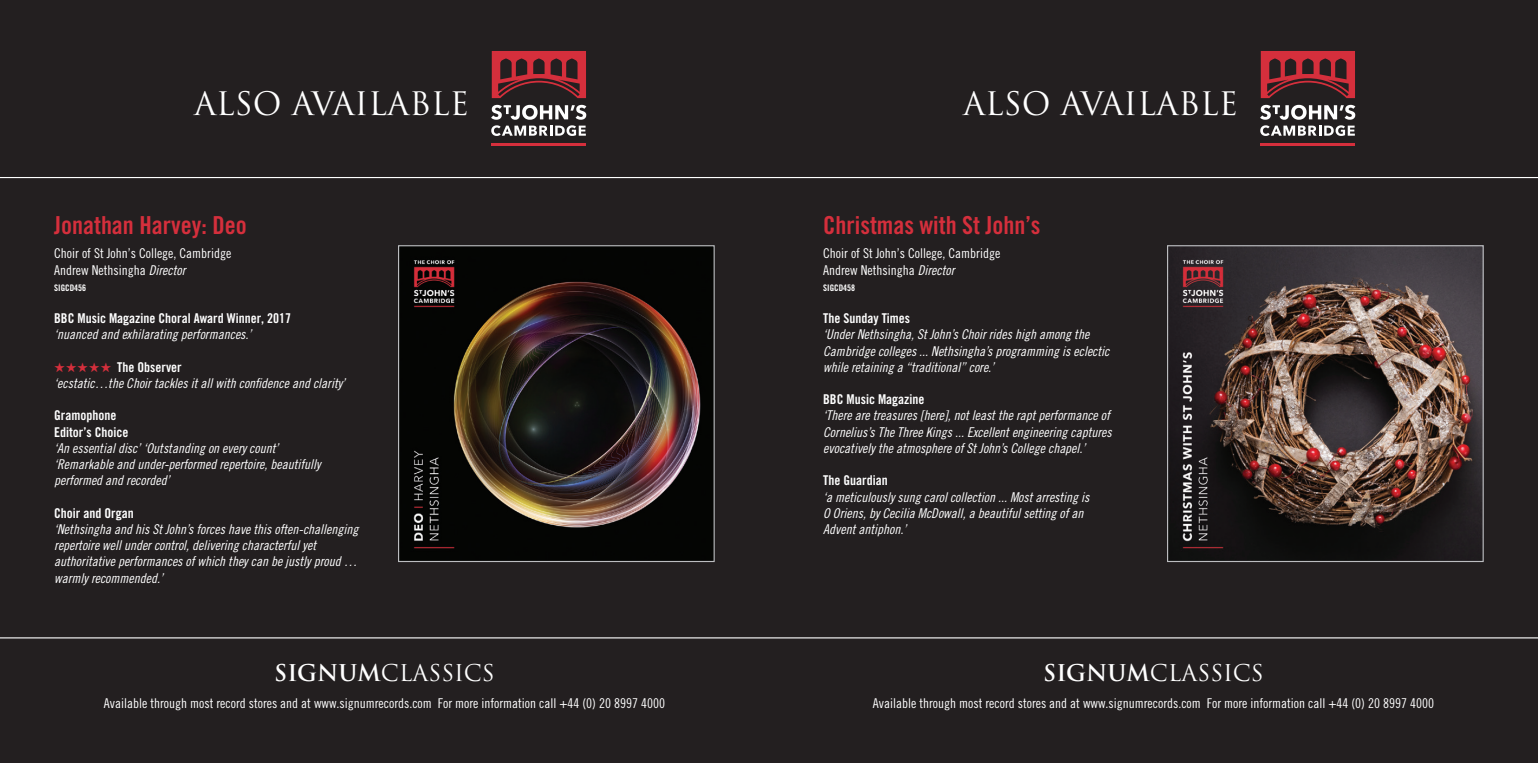
<style>
.page{position:relative;width:1538px;height:763px;background:#fff}
.page>*{position:absolute;margin:0;border:0;box-sizing:border-box;transform-origin:0 0}
.t1{font:31.5px "Trajan";color:#fff}
.t2{font:24.75px "Trade Gothic Bold Cond Twenty";color:#d52f3c}
.t3{font:22.5px "Trajan";color:#fff}
.t4{font:13.5px/16.2px "Trade Gothic Cond Eighteen Obl";color:#fff}
.t5{font:13.5px/16.2px "Trade Gothic Cond Eighteen";color:#fff}
.t6{font:13.5px/16.2px "Trade Gothic Bold Cond Twenty";color:#fff}
.t7{font:9px "Trade Gothic Bold Cond Twenty";color:#fff}
.s1{font-family:"Trade Gothic Cond Eighteen Obl"}
.s2{color:#d52f3c}
.s3{font-weight:700}
</style>
<div class="page">
<div style="left:0;top:0;width:1537px;height:762px;background:#231f20"></div>
<img style="left:400px;top:247px;width:312px;height:312px">
<div style="left:398px;top:245px;width:316px;height:316px;border:1px solid #bcbdc0"></div>
<img style="left:1168px;top:247px;width:313px;height:312px">
<div style="left:1166px;top:245px;width:317px;height:316px;border:1px solid #bcbdc0"></div>
<svg style="left:491px;top:51px;width:95px;height:47px"></svg>
<hr style="left:491px;top:143px;width:95px;height:2px;background:#d52f3c">
<svg style="left:491px;top:105px;width:95px;height:31px"></svg>
<svg style="left:1260px;top:51px;width:94px;height:47px"></svg>
<hr style="left:1260px;top:143px;width:94px;height:2px;background:#d52f3c">
<svg style="left:1260px;top:105px;width:95px;height:31px"></svg>
<hr style="left:0;top:177px;width:1537px;height:1px;background:#fff">
<hr style="left:0;top:637px;width:1537px;height:1px;background:#fff">
<h1 class="t1" style="left:194px;top:84px;width:276px">ALSO AVAILABLE</h1>
<h1 class="t1" style="left:962px;top:84px;width:276px">ALSO AVAILABLE</h1>
<h2 class="t2" style="left:54px;top:209px;width:194px">Jonathan Harvey: Deo</h2>
<p class="t5" style="left:54px;top:245px;width:178px">Choir of St John’s College, Cambridge<br>Andrew Nethsingha <span class="s1">Director</span></p>
<p class="t7" style="left:54px;top:282px;width:33px">SIGCD456</p>
<p class="t6" style="left:54px;top:310px;width:238px">BBC Music Magazine Choral Award Winner, 2017</p>
<p class="t4" style="left:54px;top:326px;width:199px">‘nuanced and exhilarating performances.’</p>
<p class="t6" style="left:54px;top:358px;width:129px"><span class="s2">★</span> <span class="s2">★</span> <span class="s2">★</span> <span class="s2">★</span> <span class="s2">★</span> The Observer</p>
<p class="t4" style="left:54px;top:375px;width:292px">‘ecstatic…the Choir tackles it all with confidence and clarity’</p>
<p class="t6" style="left:54px;top:407px;width:76px">Gramophone<br>Editor’s Choice</p>
<p class="t4" style="left:54px;top:439px;width:268px">‘An essential disc’ ‘Outstanding on every count’ ‘Remarkable and under-performed repertoire, beautifully performed and recorded’</p>
<p class="t6" style="left:54px;top:504px;width:81px">Choir and Organ</p>
<p class="t4" style="left:54px;top:520px;width:306px">‘Nethsingha and his St John’s forces have this often-challenging repertoire well under control, delivering characterful yet authoritative performances of which they can be justly proud … warmly recommended.’</p>
<h2 class="t2" style="left:823px;top:209px;width:219px">Christmas with St John’s</h2>
<p class="t5" style="left:823px;top:245px;width:178px">Choir of St John’s College, Cambridge<br>Andrew Nethsingha <span class="s1">Director</span></p>
<p class="t7" style="left:823px;top:282px;width:33px">SIGCD458</p>
<p class="t6" style="left:823px;top:310px;width:88px">The Sunday Times</p>
<p class="t4" style="left:823px;top:326px;width:288px">‘Under Nethsingha, St John’s Choir rides high among the<br>Cambridge colleges ... Nethsingha’s programming is eclectic while retaining a “traditional” core.’</p>
<p class="t6" style="left:823px;top:391px;width:103px">BBC Music Magazine</p>
<p class="t4" style="left:823px;top:407px;width:290px">‘There are treasures [here], not least the rapt performance of<br>Cornelius’s The Three Kings ... Excellent engineering captures evocatively the atmosphere of St John’s College chapel.’</p>
<p class="t6" style="left:823px;top:472px;width:66px">The Guardian</p>
<p class="t4" style="left:823px;top:488px;width:268px">‘a meticulously sung carol collection ... Most arresting is<br>O Oriens, by Cecilia McDowall, a beautiful setting of an<br>Advent antiphon.’</p>
<h3 class="t3" style="left:274px;top:659px;width:222px"><span class="s3">SIGNUM</span>CLASSICS</h3>
<h3 class="t3" style="left:1043px;top:659px;width:222px"><span class="s3">SIGNUM</span>CLASSICS</h3>
<p class="t5" style="left:104px;top:694px;width:562px">Available through most record stores and at www.signumrecords.com For more information call +44 (0) 20 8997 4000</p>
<p class="t5" style="left:872px;top:694px;width:562px">Available through most record stores and at www.signumrecords.com For more information call +44 (0) 20 8997 4000</p>
</div>
